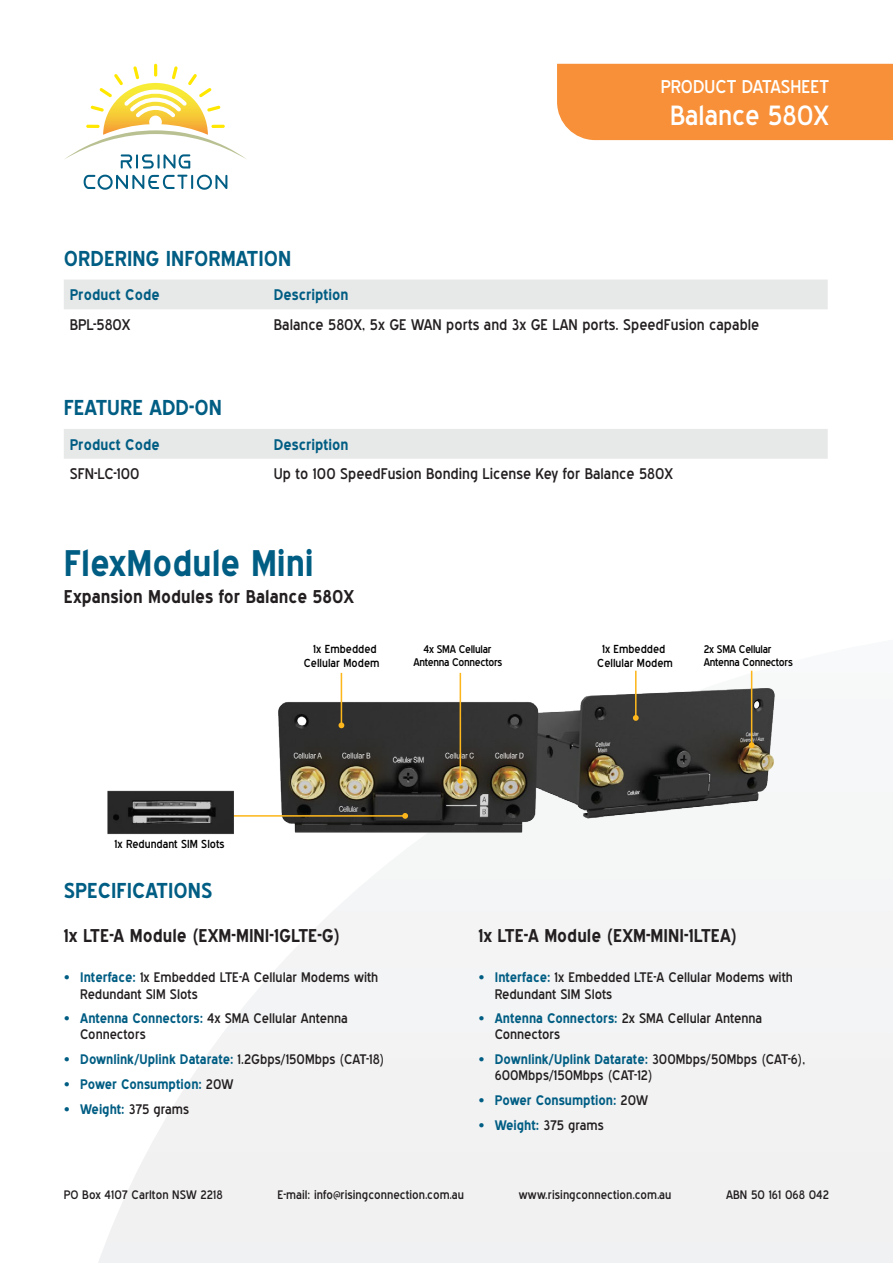
<style>
.page{position:relative;width:893px;height:1263px;background:#fff}
.page>*{position:absolute;margin:0;border:0;box-sizing:border-box;transform-origin:0 0}
.t1{font:700 36px "Blue Highway";color:#005d83}
.t2{font:27px "Blue Highway";color:#fff}
.t3{font:700 21px "Blue Highway";color:#005d83}
.t4{font:700 18px "Blue Highway";color:#231f20}
.t5{font:18px "Blue Highway";color:#fff}
.t6{font:15px "Blue Highway";color:#231f20}
.t7{font:700 15px "Blue Highway";color:#005d83}
.t8{font:13.5px/16.2px "Blue Highway";color:#231f20}
.t9{font:700 13.5px "Blue Highway";color:#005d83}
.t10{font:12px "Blue Highway";letter-spacing:.005em;color:#231f20}
.t11{font:11.25px/13.5px "Blue Highway";color:#000;text-align:center}
.t12{font:10.8px/12.9px "Blue Highway";letter-spacing:-.025em;color:#000}
.s1{font-weight:700;color:#005d83}
.s2{font-weight:400;color:#231f20}
</style>
<div class="page">
<svg style="left:98px;top:879px;width:795px;height:384px"></svg>
<div style="left:557px;top:64px;width:336px;height:76px;background:#f79038"></div>
<svg style="left:65px;top:64px;width:181px;height:126px"></svg>
<div style="left:64px;top:280px;width:764px;height:29px;background:#e7e8e8"></div>
<div style="left:64px;top:429px;width:764px;height:30px;background:#e7e8e8"></div>
<img style="left:278px;top:670px;width:497px;height:163px">
<hr style="left:460px;top:673px;width:1px;height:108px;background:#fdb71c">
<svg style="left:457px;top:778px;width:6px;height:6px"></svg>
<hr style="left:635px;top:671px;width:2px;height:47px;background:#fdb71c">
<svg style="left:633px;top:715px;width:6px;height:6px"></svg>
<hr style="left:341px;top:673px;width:1px;height:52px;background:#fdb71c">
<svg style="left:338px;top:722px;width:6px;height:6px"></svg>
<hr style="left:751px;top:671px;width:1px;height:74px;background:#fdb71c">
<svg style="left:749px;top:742px;width:5px;height:6px"></svg>
<hr style="left:232px;top:815px;width:173px;height:2px;background:#fdb71c">
<svg style="left:402px;top:813px;width:6px;height:6px"></svg>
<img style="left:107px;top:790px;width:132px;height:45px">
<h3 class="t3" style="left:64px;top:246px;width:229px">ORDERING INFORMATION</h3>
<h3 class="t5" style="left:661px;top:75px;width:170px">PRODUCT DATASHEET</h3>
<h2 class="t2" style="left:670px;top:99px;width:161px">Balance 580X</h2>
<p class="t7" style="left:70px;top:286px;width:91px">Product Code</p>
<p class="t7" style="left:274px;top:286px;width:76px">Description</p>
<p class="t6" style="left:70px;top:316px;width:62px">BPL-580X</p>
<p class="t6" style="left:274px;top:316px;width:487px">Balance 580X, 5x GE WAN ports and 3x GE LAN ports. SpeedFusion capable</p>
<h3 class="t3" style="left:64px;top:395px;width:160px">FEATURE ADD-ON</h3>
<p class="t7" style="left:70px;top:435px;width:91px">Product Code</p>
<p class="t7" style="left:274px;top:435px;width:76px">Description</p>
<p class="t6" style="left:70px;top:465px;width:71px">SFN-LC-100</p>
<p class="t6" style="left:274px;top:465px;width:401px">Up to 100 SpeedFusion Bonding License Key for Balance 580X</p>
<h1 class="t1" style="left:64px;top:541px;width:251px">FlexModule Mini</h1>
<h3 class="t4" style="left:64px;top:586px;width:292px">Expansion Modules for Balance 580X</h3>
<p class="t11" style="left:114px;top:837px;width:112px">1x Redundant SIM Slots</p>
<h3 class="t3" style="left:64px;top:878px;width:150px">SPECIFICATIONS</h3>
<p class="t11" style="left:597px;top:642px;width:77px">1x Embedded<br>Cellular Modem</p>
<p class="t11" style="left:304px;top:642px;width:77px">1x Embedded<br>Cellular Modem</p>
<p class="t12" style="left:704px;top:642px;width:91px">2x SMA Cellular<br>Antenna Connectors</p>
<p class="t12" style="left:413px;top:642px;width:91px;text-align:center">4x SMA Cellular<br>Antenna Connectors</p>
<h3 class="t4" style="left:64px;top:925px;width:278px">1x LTE-A Module (EXM-MINI-1GLTE-G)</h3>
<h3 class="t4" style="left:478px;top:925px;width:261px">1x LTE-A Module (EXM-MINI-1LTEA)</h3>
<p class="t8" style="left:80px;top:969px;width:299px;text-indent:-16px"><span class="s1">• Interface:</span> 1x Embedded LTE-A Cellular Modems with<br>Redundant SIM Slots</p>
<p class="t8" style="left:80px;top:1010px;width:269px;text-indent:-16px"><span class="s1">• Antenna Connectors:</span> 4x SMA Cellular Antenna<br>Connectors</p>
<p class="t9" style="left:64px;top:1051px;width:322px">• Downlink/Uplink Datarate: <span class="s2">1.2Gbps/150Mbps (CAT-18)</span></p>
<p class="t9" style="left:64px;top:1076px;width:171px">• Power Consumption: <span class="s2">20W</span></p>
<p class="t9" style="left:64px;top:1101px;width:127px">• Weight: <span class="s2">375 grams</span></p>
<p class="t8" style="left:495px;top:969px;width:299px;text-indent:-16px"><span class="s1">• Interface:</span> 1x Embedded LTE-A Cellular Modems with<br>Redundant SIM Slots</p>
<p class="t8" style="left:495px;top:1010px;width:269px;text-indent:-16px"><span class="s1">• Antenna Connectors:</span> 2x SMA Cellular Antenna<br>Connectors</p>
<p class="t8" style="left:495px;top:1051px;width:312px;text-indent:-16px"><span class="s1">• Downlink/Uplink Datarate:</span> 300Mbps/50Mbps (CAT-6),<br>600Mbps/150Mbps (CAT-12)</p>
<p class="t9" style="left:478px;top:1092px;width:171px">• Power Consumption: <span class="s2">20W</span></p>
<p class="t9" style="left:478px;top:1117px;width:127px">• Weight: <span class="s2">375 grams</span></p>
<p class="t10" style="left:64px;top:1187px;width:160px">PO Box 4107 Carlton NSW 2218</p>
<p class="t10" style="left:277px;top:1187px;width:188px">E-mail: info@risingconnection.com.au</p>
<p class="t10" style="left:519px;top:1187px;width:154px">www.risingconnection.com.au</p>
<p class="t10" style="left:726px;top:1187px;width:105px">ABN 50 161 068 042</p>
</div>
